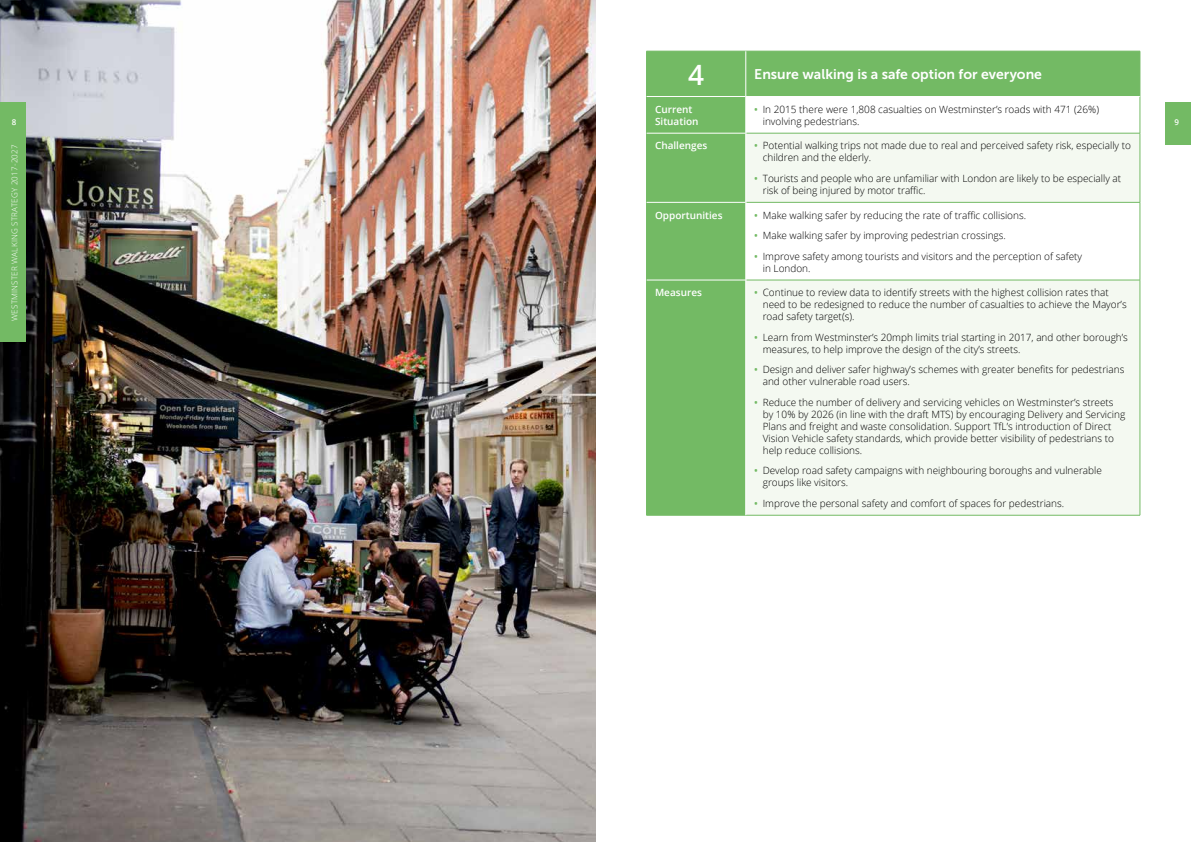
<style>
.page{position:relative;width:1191px;height:842px;background:#fff}
.page>*{position:absolute;margin:0;border:0;box-sizing:border-box;transform-origin:0 0}
.t1{font:600 28px "Open Sans";color:#fff}
.t2{font:14px "Museo Sans 700";color:#fff}
.t3{font:300 10px/12px "Open Sans";color:#000}
.t4{font:600 10px/12px "Open Sans";color:#fff}
.t5{font:300 8px "Open Sans";letter-spacing:.025em;color:#fff}
.t6{font:600 8px "Open Sans";color:#fff}
.s1{font-weight:600;color:#73ba64}
</style>
<div class="page">
<svg style="left:647px;top:52px;width:492px;height:463px;fill:#73ba64"></svg>
<svg style="left:746px;top:134px;width:393px;height:381px;fill:#f4f9f1"></svg>
<hr style="left:646px;top:51px;width:100px;height:1px;background:#73ba64">
<hr style="left:646px;top:51px;width:1px;height:46px;background:#73ba64">
<hr style="left:746px;top:51px;width:394px;height:1px;background:#73ba64">
<hr style="left:1139px;top:51px;width:1px;height:46px;background:#73ba64">
<hr style="left:646px;top:97px;width:1px;height:36px;background:#73ba64">
<hr style="left:1139px;top:97px;width:1px;height:36px;background:#73ba64">
<hr style="left:646px;top:133px;width:1px;height:69px;background:#73ba64">
<hr style="left:746px;top:133px;width:394px;height:1px;background:#73ba64">
<hr style="left:1139px;top:133px;width:1px;height:69px;background:#73ba64">
<hr style="left:646px;top:202px;width:1px;height:78px;background:#73ba64">
<hr style="left:746px;top:202px;width:394px;height:1px;background:#73ba64">
<hr style="left:1139px;top:202px;width:1px;height:78px;background:#73ba64">
<hr style="left:646px;top:280px;width:1px;height:235px;background:#73ba64">
<hr style="left:746px;top:280px;width:394px;height:1px;background:#73ba64">
<hr style="left:1139px;top:280px;width:1px;height:235px;background:#73ba64">
<hr style="left:646px;top:515px;width:100px;height:1px;background:#73ba64">
<hr style="left:746px;top:515px;width:394px;height:1px;background:#73ba64">
<hr style="left:646px;top:133px;width:99px;height:1px;background:#fff">
<hr style="left:646px;top:202px;width:99px;height:1px;background:#fff">
<hr style="left:646px;top:280px;width:99px;height:1px;background:#fff">
<hr style="left:745px;top:51px;width:1px;height:45px;background:#fff">
<hr style="left:745px;top:97px;width:1px;height:36px;background:#fff">
<hr style="left:745px;top:133px;width:1px;height:69px;background:#fff">
<hr style="left:745px;top:202px;width:1px;height:78px;background:#fff">
<hr style="left:745px;top:280px;width:1px;height:235px;background:#fff">
<hr style="left:646px;top:96px;width:100px;height:1px;background:#fff">
<hr style="left:746px;top:96px;width:393px;height:1px;background:#fff">
<img style="left:0;top:0;width:595px;height:842px">
<div style="left:0;top:102px;width:26px;height:240px;background:#73ba64"></div>
<div style="left:1165px;top:102px;width:26px;height:43px;background:#73ba64"></div>
<h1 class="t1" style="left:688px;top:55px;width:17px">4</h1>
<h2 class="t2" style="left:754px;top:66px;width:289px">Ensure walking is a safe option for everyone</h2>
<p class="t4" style="left:655px;top:103px;width:45px">Current<br>Situation</p>
<p class="t3" style="left:763px;top:103px;width:338px;text-indent:-9px"><span class="s1">•</span> In 2015 there were 1,808 casualties on Westminster’s roads with 471 (26%) involving pedestrians.</p>
<p class="t4" style="left:655px;top:139px;width:54px">Challenges</p>
<p class="t3" style="left:763px;top:139px;width:370px;text-indent:-8px"><span class="s1">•</span> Potential walking trips not made due to real and perceived safety risk, especially to children and the elderly.</p>
<p class="t3" style="left:763px;top:172px;width:360px;text-indent:-8px"><span class="s1">•</span> Tourists and people who are unfamiliar with London are likely to be especially at risk of being injured by motor traffic.</p>
<p class="t4" style="left:655px;top:209px;width:69px">Opportunities</p>
<p class="t3" style="left:754px;top:209px;width:273px"><span class="s1">•</span> Make walking safer by reducing the rate of traffic collisions.</p>
<p class="t3" style="left:754px;top:229px;width:253px"><span class="s1">•</span> Make walking safer by improving pedestrian crossings.</p>
<p class="t3" style="left:762px;top:250px;width:321px;text-indent:-8px"><span class="s1">•</span> Improve safety among tourists and visitors and the perception of safety in London.</p>
<p class="t4" style="left:655px;top:286px;width:48px">Measures</p>
<p class="t3" style="left:762px;top:286px;width:365px;text-indent:-9px"><span class="s1">•</span> Continue to review data to identify streets with the highest collision rates that need to be redesigned to reduce the number of casualties to achieve the Mayor’s road safety target(s).</p>
<p class="t3" style="left:762px;top:331px;width:367px;text-indent:-9px"><span class="s1">•</span> Learn from Westminster’s 20mph limits trial starting in 2017, and other borough’s measures, to help improve the design of the city’s streets.</p>
<p class="t3" style="left:762px;top:363px;width:363px;text-indent:-9px"><span class="s1">•</span> Design and deliver safer highway’s schemes with greater benefits for pedestrians and other vulnerable road users.</p>
<p class="t3" style="left:762px;top:396px;width:364px;text-indent:-9px"><span class="s1">•</span> Reduce the number of delivery and servicing vehicles on Westminster’s streets by 10% by 2026 (in line with the draft MTS) by encouraging Delivery and Servicing Plans and freight and waste consolidation. Support TfL’s introduction of Direct Vision Vehicle safety standards, which provide better visibility of pedestrians to help reduce collisions.</p>
<p class="t3" style="left:762px;top:464px;width:341px;text-indent:-9px"><span class="s1">•</span> Develop road safety campaigns with neighbouring boroughs and vulnerable groups like visitors.</p>
<p class="t3" style="left:754px;top:497px;width:311px"><span class="s1">•</span> Improve the personal safety and comfort of spaces for pedestrians.</p>
<p class="t6" style="left:12px;top:117px;width:6px">8</p>
<p class="t6" style="left:1174px;top:117px;width:6px">9</p>
<p class="t5" style="left:9px;top:321px;width:178px;rotate:-90deg">WESTMINSTER WALKING STRATEGY 2017-2027</p>
</div>
